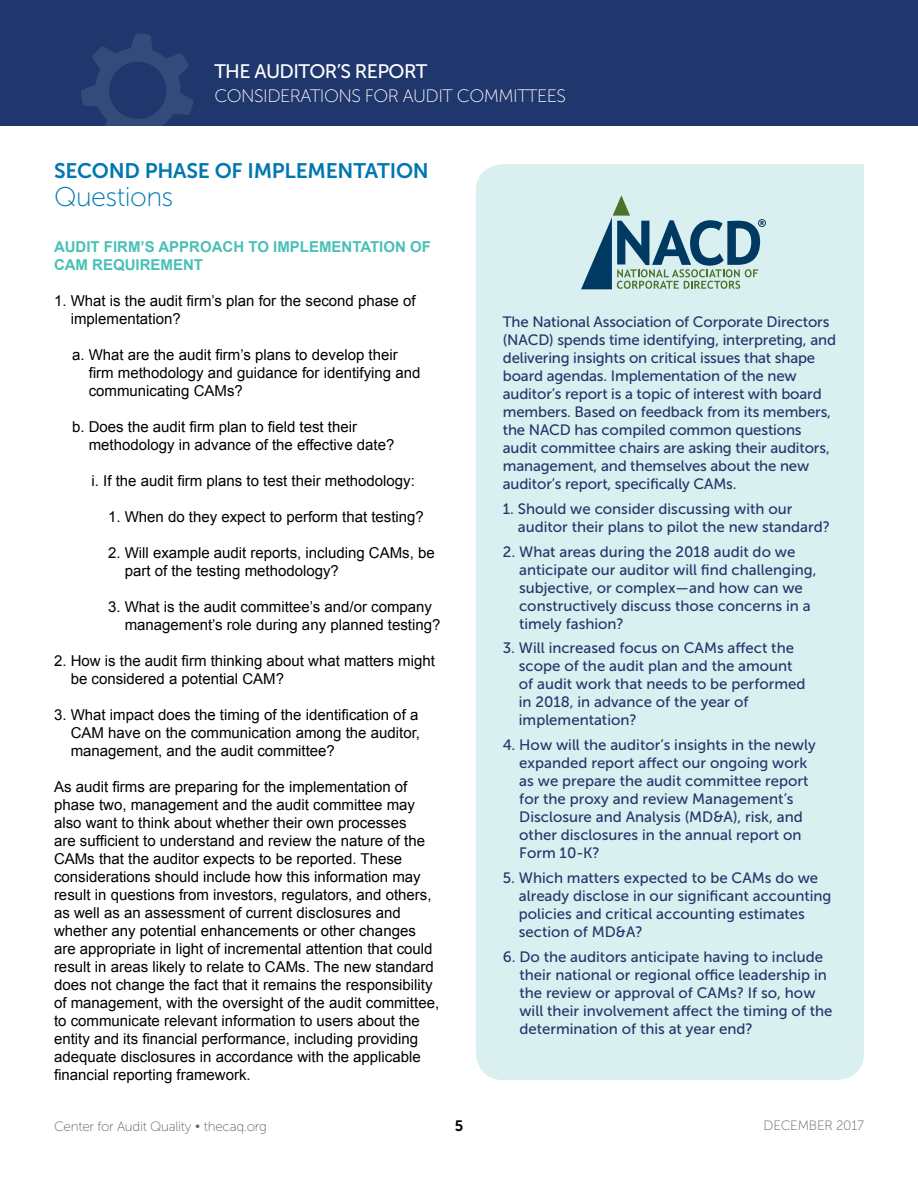
<style>
.page{position:relative;width:918px;height:1188px;background:#fff}
.page>*{position:absolute;margin:0;border:0;box-sizing:border-box;transform-origin:0 0}
.t1{font:27px "Museo Sans 100";letter-spacing:-.02em;color:#0077b1}
.t2{font:21px "Museo Sans 700";letter-spacing:-.01em;color:#0077b1}
.t3{font:19.5px "Museo Sans 500";letter-spacing:-.03em;color:#fff}
.t4{font:18px "Museo Sans 100";letter-spacing:-.03em;color:#fff}
.t5{font:15px/18px "Arial";color:#000}
.t6{font:15px/18px "Museo Sans 500";color:#1f376c}
.t7{font:700 15px/18px "Arial";color:#49c0b6}
.t8{font:15px "Museo Sans 700";color:#000}
.t9{font:13.5px "Museo Sans 100";letter-spacing:-.02em;color:#636466}
</style>
<div class="page">
<div style="left:0;top:0;width:918px;height:126px;background:#1f376c"></div>
<svg style="left:81px;top:34px;width:112px;height:92px"></svg>
<div style="left:476px;top:164px;width:388px;height:916px;background:#daefef"></div>
<svg style="left:581px;top:195px;width:185px;height:94px;background:#9ababf"></svg>
<h3 class="t3" style="left:214px;top:61px;width:215px">THE AUDITOR’S REPORT</h3>
<p class="t4" style="left:214px;top:87px;width:353px">CONSIDERATIONS FOR AUDIT COMMITTEES</p>
<h2 class="t2" style="left:54px;top:159px;width:376px">SECOND PHASE OF IMPLEMENTATION</h2>
<h1 class="t1" style="left:54px;top:183px;width:121px">Questions</h1>
<p class="t7" style="left:54px;top:238px;width:378px">AUDIT FIRM’S APPROACH TO IMPLEMENTATION OF<br>CAM REQUIREMENT</p>
<p class="t5" style="left:71px;top:292px;width:346px;text-indent:-17px">1. What is the audit firm’s plan for the second phase of implementation?</p>
<p class="t5" style="left:89px;top:346px;width:333px;text-indent:-17px">a. What are the audit firm’s plans to develop their firm methodology and guidance for identifying and communicating CAMs?</p>
<p class="t5" style="left:89px;top:418px;width:307px;text-indent:-17px">b. Does the audit firm plan to field test their methodology in advance of the effective date?</p>
<p class="t5" style="left:92px;top:472px;width:325px">i. If the audit firm plans to test their methodology:</p>
<p class="t5" style="left:108px;top:508px;width:318px">1. When do they expect to perform that testing?</p>
<p class="t5" style="left:125px;top:544px;width:312px;text-indent:-17px">2. Will example audit reports, including CAMs, be part of the testing methodology?</p>
<p class="t5" style="left:125px;top:598px;width:317px;text-indent:-17px">3. What is the audit committee’s and/or company management’s role during any planned testing?</p>
<p class="t5" style="left:71px;top:652px;width:366px;text-indent:-17px">2. How is the audit firm thinking about what matters might be considered a potential CAM?</p>
<p class="t5" style="left:71px;top:706px;width:351px;text-align:justify;text-indent:-17px">3. What impact does the timing of the identification of a CAM have on the communication among the auditor, management, and the audit committee?</p>
<p class="t5" style="left:54px;top:778px;width:387px">As audit firms are preparing for the implementation of phase two, management and the audit committee may also want to think about whether their own processes<br>are sufficient to understand and review the nature of the CAMs that the auditor expects to be reported. These considerations should include how this information may result in questions from investors, regulators, and others, as well as an assessment of current disclosures and whether any potential enhancements or other changes are appropriate in light of incremental attention that could result in areas likely to relate to CAMs. The new standard does not change the fact that it remains the responsibility of management, with the oversight of the audit committee, to communicate relevant information to users about the entity and its financial performance, including providing adequate disclosures in accordance with the applicable financial reporting framework.</p>
<p class="t6" style="left:503px;top:313px;width:335px">The National Association of Corporate Directors (NACD) spends time identifying, interpreting, and delivering insights on critical issues that shape board agendas. Implementation of the new auditor’s report is a topic of interest with board members. Based on feedback from its members, the NACD has compiled common questions audit committee chairs are asking their auditors, management, and themselves about the new auditor’s report, specifically CAMs.</p>
<p class="t6" style="left:518px;top:500px;width:314px;text-indent:-15px">1. Should we consider discussing with our auditor their plans to pilot the new standard?</p>
<p class="t6" style="left:519px;top:542px;width:299px;text-indent:-16px">2. What areas during the 2018 audit do we anticipate our auditor will find challenging, subjective, or complex—and how can we constructively discuss those concerns in a timely fashion?</p>
<p class="t6" style="left:519px;top:639px;width:288px;text-indent:-16px">3. Will increased focus on CAMs affect the scope of the audit plan and the amount of audit work that needs to be performed in 2018, in advance of the year of implementation?</p>
<p class="t6" style="left:519px;top:736px;width:298px;text-indent:-16px">4. How will the auditor’s insights in the newly expanded report affect our ongoing work as we prepare the audit committee report for the proxy and review Management’s Disclosure and Analysis (MD&amp;A), risk, and other disclosures in the annual report on Form 10-K?</p>
<p class="t6" style="left:519px;top:869px;width:314px;text-indent:-16px">5. Which matters expected to be CAMs do we already disclose in our significant accounting policies and critical accounting estimates section of MD&amp;A?</p>
<p class="t6" style="left:519px;top:947px;width:315px;text-indent:-17px">6. Do the auditors anticipate having to include their national or regional office leadership in the review or approval of CAMs? If so, how will their involvement affect the timing of the determination of this at year end?</p>
<p class="t9" style="left:54px;top:1119px;width:214px">Center for Audit Quality • thecaq.org</p>
<p class="t8" style="left:455px;top:1117px;width:10px">5</p>
<p class="t9" style="left:764px;top:1118px;width:102px">DECEMBER 2017</p>
</div>
